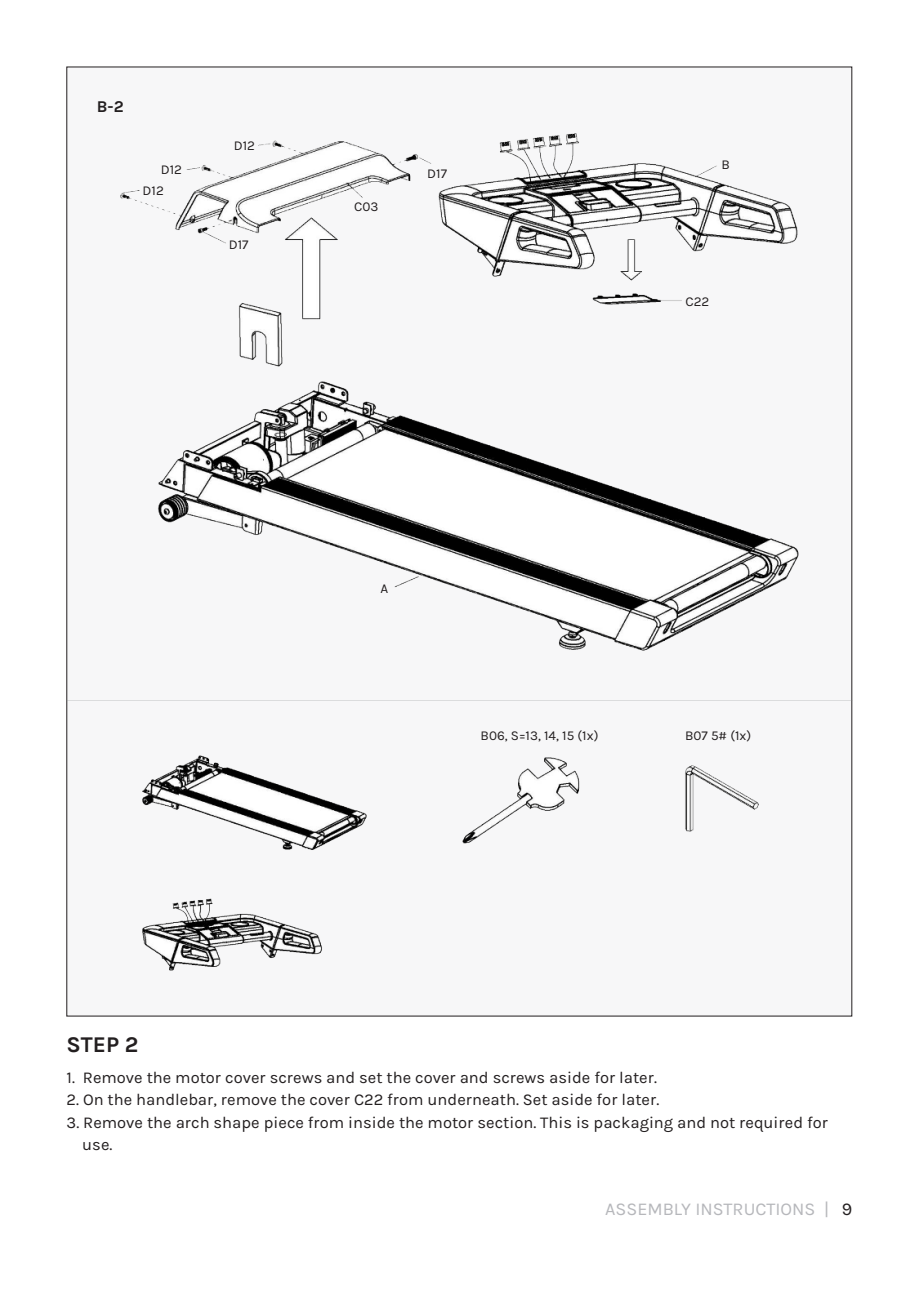
<style>
.page{position:relative;width:919px;height:1289px;background:#fff}
.page>*{position:absolute;margin:0;border:0;box-sizing:border-box;transform-origin:0 0}
.t1{font:700 22.5px "Karla";color:#231f20}
.t2{font:18px "Karla";color:#b6b7bb}
.t3{font:16.5px "Karla";color:#231f20}
.t4{font:700 16.5px "Karla";color:#231f20}
.t5{font:13.5px "Karla";color:#231f20}
.s1{color:#231f20}
</style>
<div class="page">
<div style="left:67px;top:67px;width:784px;height:949px;background:#f7f7f8"></div>
<img style="left:120px;top:134px;width:678px;height:836px">
<p class="t4" style="left:97px;top:97px;width:28px">B-2</p>
<p class="t5" style="left:161px;top:162px;width:23px">D12</p>
<p class="t5" style="left:143px;top:183px;width:23px">D12</p>
<p class="t5" style="left:234px;top:138px;width:23px">D12</p>
<p class="t5" style="left:229px;top:237px;width:21px">D17</p>
<p class="t5" style="left:354px;top:199px;width:26px">C03</p>
<p class="t5" style="left:427px;top:166px;width:21px">D17</p>
<p class="t5" style="left:721px;top:157px;width:10px">B</p>
<p class="t5" style="left:685px;top:294px;width:25px">C22</p>
<p class="t5" style="left:380px;top:581px;width:9px">A</p>
<p class="t5" style="left:480px;top:727px;width:119px">B06, S=13, 14, 15 (1x)</p>
<p class="t5" style="left:685px;top:727px;width:68px">B07 5# (1x)</p>
<p class="t1" style="left:67px;top:1031px;width:73px">STEP 2</p>
<p class="t3" style="left:67px;top:1068px;width:592px">1. Remove the motor cover screws and set the cover and screws aside for later.</p>
<p class="t3" style="left:67px;top:1090px;width:594px">2. On the handlebar, remove the cover C22 from underneath. Set aside for later.</p>
<p class="t3" style="left:67px;top:1113px;width:763px">3. Remove the arch shape piece from inside the motor section. This is packaging and not required for</p>
<p class="t3" style="left:82px;top:1135px;width:32px">use.</p>
<p class="t2" style="left:605px;top:1198px;width:248px">ASSEMBLY INSTRUCTIONS | <span class="s1">9</span></p>
</div>
